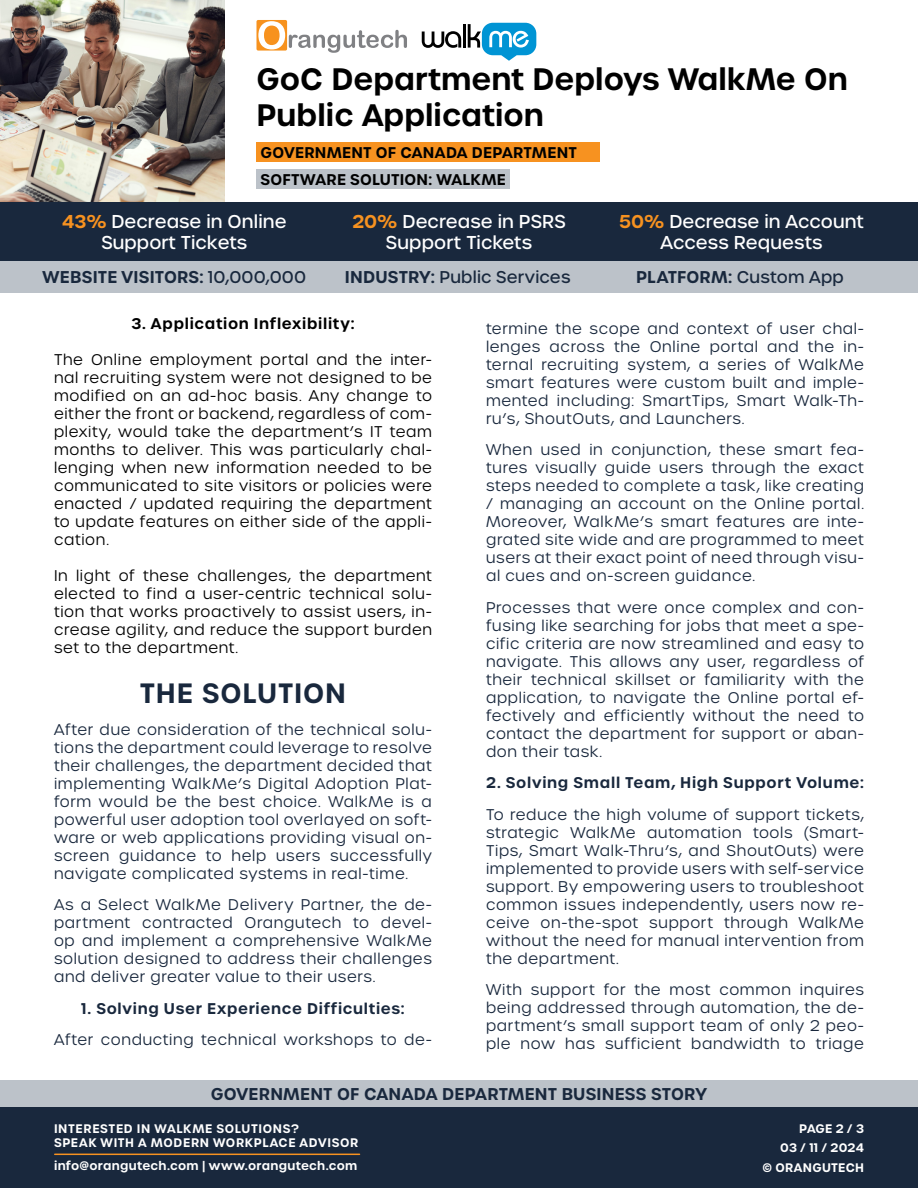
<style>
.page{position:relative;width:918px;height:1188px;background:#fff}
.page>*{position:absolute;margin:0;border:0;box-sizing:border-box;transform-origin:0 0}
.t1{font:600 30px/36px "Urbane";color:#000}
.t2{font:600 27px "Urbane";letter-spacing:.03em;color:#19283d}
.t3{font:500 18px/21.6px "Urbane";color:#fff;text-align:center}
.t4{font:600 16.5px "Urbane";letter-spacing:.01em;color:#19283d}
.t5{font:500 16.5px "Urbane";letter-spacing:.01em;color:#19283d}
.t6{font:300 15px/18px "Urbane";letter-spacing:.045em;color:#19283d;text-align:justify}
.t7{font:300 15px/18px "Urbane";letter-spacing:.045em;color:#000;text-align:justify}
.t8{font:600 15px "Urbane";letter-spacing:.045em;color:#19283d}
.t9{font:600 15px/27.2px "Urbane";letter-spacing:.025em;color:#000}
.t10{font:600 15px "Urbane";letter-spacing:.045em;color:#000}
.t11{font:600 12px/14.4px "Urbane";letter-spacing:.045em;color:#fff}
.t12{font:600 12px "Urbane";letter-spacing:.025em;color:#fff}
.t13{font:600 12px/19.5px "Urbane";letter-spacing:.02em;color:#fff;text-align:right}
.s1{font-weight:600;color:#f79220}
.s2{font-weight:500}
.s3{font-weight:600}
</style>
<div class="page">
<img style="left:0;top:0;width:225px;height:202px">
<div style="left:256px;top:142px;width:344px;height:20px;background:#f79220"></div>
<div style="left:256px;top:170px;width:254px;height:19px;background:#bcc2c9"></div>
<div style="left:0;top:1107px;width:918px;height:81px;background:#19283d"></div>
<div style="left:0;top:1080px;width:918px;height:27px;background:#bcc2c9"></div>
<div style="left:0;top:202px;width:918px;height:59px;background:#19283d"></div>
<div style="left:0;top:261px;width:918px;height:31px;background:#bcc2c9"></div>
<hr style="left:55px;top:1154px;width:305px;height:1px;background:#f79220">
<div style="left:256px;top:20px;width:31px;height:31px;background:#f7921e;border-radius:2px"></div>
<svg style="left:258px;top:21px;width:149px;height:32px"></svg>
<svg style="left:422px;top:31px;width:39px;height:17px"></svg>
<hr style="left:463px;top:24px;width:3px;height:24px;background:#000">
<svg style="left:468px;top:23px;width:68px;height:38px"></svg>
<h1 class="t1" style="left:256px;top:62px;width:593px">GoC Department Deploys WalkMe On<br>Public Application</h1>
<p class="t9" style="left:261px;top:139px;width:318px">GOVERNMENT OF CANADA DEPARTMENT<br>SOFTWARE SOLUTION: WALKME</p>
<p class="t3" style="left:62px;top:210px;width:226px"><span class="s1">43%</span> Decrease in Online<br>Support Tickets</p>
<p class="t3" style="left:352px;top:210px;width:215px"><span class="s1">20%</span> Decrease in PSRS<br>Support Tickets</p>
<p class="t3" style="left:619px;top:210px;width:246px"><span class="s1">50%</span> Decrease in Account<br>Access Requests</p>
<p class="t4" style="left:43px;top:266px;width:265px">WEBSITE VISITORS: <span class="s2">10,000,000</span></p>
<p class="t5" style="left:345px;top:266px;width:227px"><span class="s3">INDUSTRY:</span> Public Services</p>
<p class="t4" style="left:636px;top:266px;width:209px">PLATFORM: <span class="s2">Custom App</span></p>
<p class="t10" style="left:131px;top:313px;width:225px">3. Application Inflexibility:</p>
<p class="t7" style="left:54px;top:351px;width:380px">The Online employment portal and the inter&shy;nal recruiting system were not designed to be modified on an ad-hoc basis. Any change to either the front or backend, regardless of com&shy;plexity, would take the department’s IT team months to deliver. This was particularly chal&shy;lenging when new information needed to be communicated to site visitors or policies were enacted / updated requiring the department to update features on either side of the appli&shy;cation.</p>
<p class="t7" style="left:54px;top:567px;width:379px">In light of these challenges, the department elected to find a user-centric technical solu&shy;tion that works proactively to assist users, in&shy;crease agility, and reduce the support burden set to the department.</p>
<h2 class="t2" style="left:140px;top:675px;width:208px">THE SOLUTION</h2>
<p class="t6" style="left:54px;top:720px;width:380px">After due consideration of the technical solu&shy;tions the department could leverage to resolve their challenges, the department decided that implementing WalkMe’s Digital Adoption Plat&shy;form would be the best choice. WalkMe is a powerful user adoption tool overlayed on soft&shy;ware or web applications providing visual on&shy;screen guidance to help users successfully navigate complicated systems in real-time.</p>
<p class="t6" style="left:54px;top:896px;width:380px">As a Select WalkMe Delivery Partner, the de&shy;partment contracted Orangutech to devel&shy;op and implement a comprehensive WalkMe solution designed to address their challenges and deliver greater value to their users.</p>
<p class="t8" style="left:81px;top:998px;width:325px">1. Solving User Experience Difficulties:</p>
<p class="t6" style="left:54px;top:1031px;width:379px">After conducting technical workshops to de-</p>
<p class="t6" style="left:486px;top:319px;width:380px">termine the scope and context of user chal&shy;lenges across the Online portal and the in&shy;ternal recruiting system, a series of WalkMe smart features were custom built and imple&shy;mented including: SmartTips, Smart Walk-Th&shy;ru’s, ShoutOuts, and Launchers.</p>
<p class="t6" style="left:486px;top:441px;width:380px">When used in conjunction, these smart fea&shy;tures visually guide users through the exact steps needed to complete a task, like creating / managing an account on the Online portal.<br>Moreover, WalkMe’s smart features are inte&shy;grated site wide and are programmed to meet users at their exact point of need through visu&shy;al cues and on-screen guidance.</p>
<p class="t6" style="left:486px;top:598px;width:380px">Processes that were once complex and con&shy;fusing like searching for jobs that meet a spe&shy;cific criteria are now streamlined and easy to navigate. This allows any user, regardless of their technical skillset or familiarity with the application, to navigate the Online portal ef&shy;fectively and efficiently without the need to contact the department for support or aban&shy;don their task.</p>
<p class="t8" style="left:486px;top:773px;width:379px">2. Solving Small Team, High Support Volume:</p>
<p class="t6" style="left:486px;top:805px;width:380px">To reduce the high volume of support tickets, strategic WalkMe automation tools (Smart-Tips, Smart Walk-Thru’s, and ShoutOuts) were implemented to provide users with self-service support. By empowering users to troubleshoot common issues independently, users now re&shy;ceive on-the-spot support through WalkMe without the need for manual intervention from the department.</p>
<p class="t6" style="left:486px;top:981px;width:380px">With support for the most common inquires being addressed through automation, the de&shy;partment’s small support team of only 2 peo&shy;ple now has sufficient bandwidth to triage</p>
<p class="t4" style="left:211px;top:1083px;width:498px">GOVERNMENT OF CANADA DEPARTMENT BUSINESS STORY</p>
<p class="t11" style="left:54px;top:1121px;width:306px">INTERESTED IN WALKME SOLUTIONS?<br>SPEAK WITH A MODERN WORKPLACE ADVISOR</p>
<p class="t12" style="left:54px;top:1158px;width:305px">info@orangutech.com | www.orangutech.com</p>
<p class="t13" style="left:762px;top:1119px;width:103px">PAGE 2 / 3<br>03 / 11 / 2024<br>© ORANGUTECH</p>
</div>
